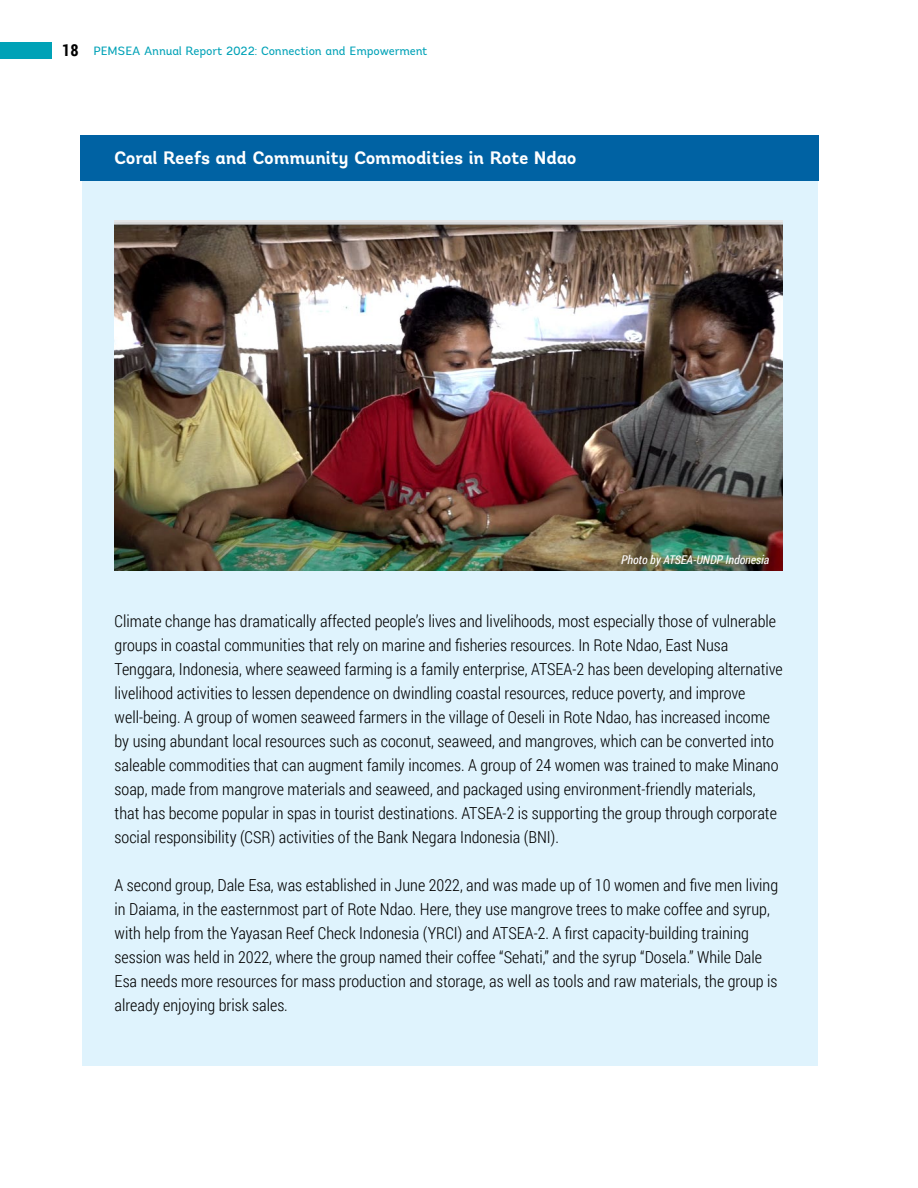
<style>
.page{position:relative;width:918px;height:1188px;background:#fff}
.page>*{position:absolute;margin:0;border:0;box-sizing:border-box;transform-origin:0 0}
.t1{font:700 18px "Andes";letter-spacing:-.015em;color:#fff}
.t2{font:300 16.5px/24px "Roboto Condensed";color:#000}
.t3{font:12px "Andes";letter-spacing:-.015em;color:#00a2b7}
.t4{font:italic 12px "Roboto Condensed";color:#fff}
.s1{font-family:"Roboto Condensed";font-weight:700;font-size:16.5px;color:#000}
</style>
<div class="page">
<div style="left:0;top:43px;width:52px;height:16px;background:#00a2b7"></div>
<div style="left:82px;top:150px;width:736px;height:915px;background:#dff3fd"></div>
<div style="left:81px;top:135px;width:738px;height:45px;background:#0062a3"></div>
<img style="left:115px;top:223px;width:668px;height:348px">
<p class="t3" style="left:62px;top:43px;width:367px"><span class="s1">18</span> PEMSEA Annual Report 2022: Connection and Empowerment</p>
<p class="t1" style="left:114px;top:147px;width:464px">Coral Reefs and Community Commodities in Rote Ndao</p>
<p class="t4" style="left:621px;top:552px;width:150px">Photo by ATSEA-UNDP Indonesia</p>
<p class="t2" style="left:115px;top:608px;width:670px">Climate change has dramatically affected people’s lives and livelihoods, most especially those of vulnerable groups in coastal communities that rely on marine and fisheries resources. In Rote Ndao, East Nusa Tenggara, Indonesia, where seaweed farming is a family enterprise, ATSEA-2 has been developing alternative livelihood activities to lessen dependence on dwindling coastal resources, reduce poverty, and improve well-being. A group of women seaweed farmers in the village of Oeseli in Rote Ndao, has increased income by using abundant local resources such as coconut, seaweed, and mangroves, which can be converted into saleable commodities that can augment family incomes. A group of 24 women was trained to make Minano soap, made from mangrove materials and seaweed, and packaged using environment-friendly materials, that has become popular in spas in tourist destinations. ATSEA-2 is supporting the group through corporate social responsibility (CSR) activities of the Bank Negara Indonesia (BNI).</p>
<p class="t2" style="left:115px;top:873px;width:665px">A second group, Dale Esa, was established in June 2022, and was made up of 10 women and five men living in Daiama, in the easternmost part of Rote Ndao. Here, they use mangrove trees to make coffee and syrup, with help from the Yayasan Reef Check Indonesia (YRCI) and ATSEA-2. A first capacity-building training session was held in 2022, where the group named their coffee “Sehati,” and the syrup “Dosela.” While Dale Esa needs more resources for mass production and storage, as well as tools and raw materials, the group is already enjoying brisk sales.</p>
</div>
